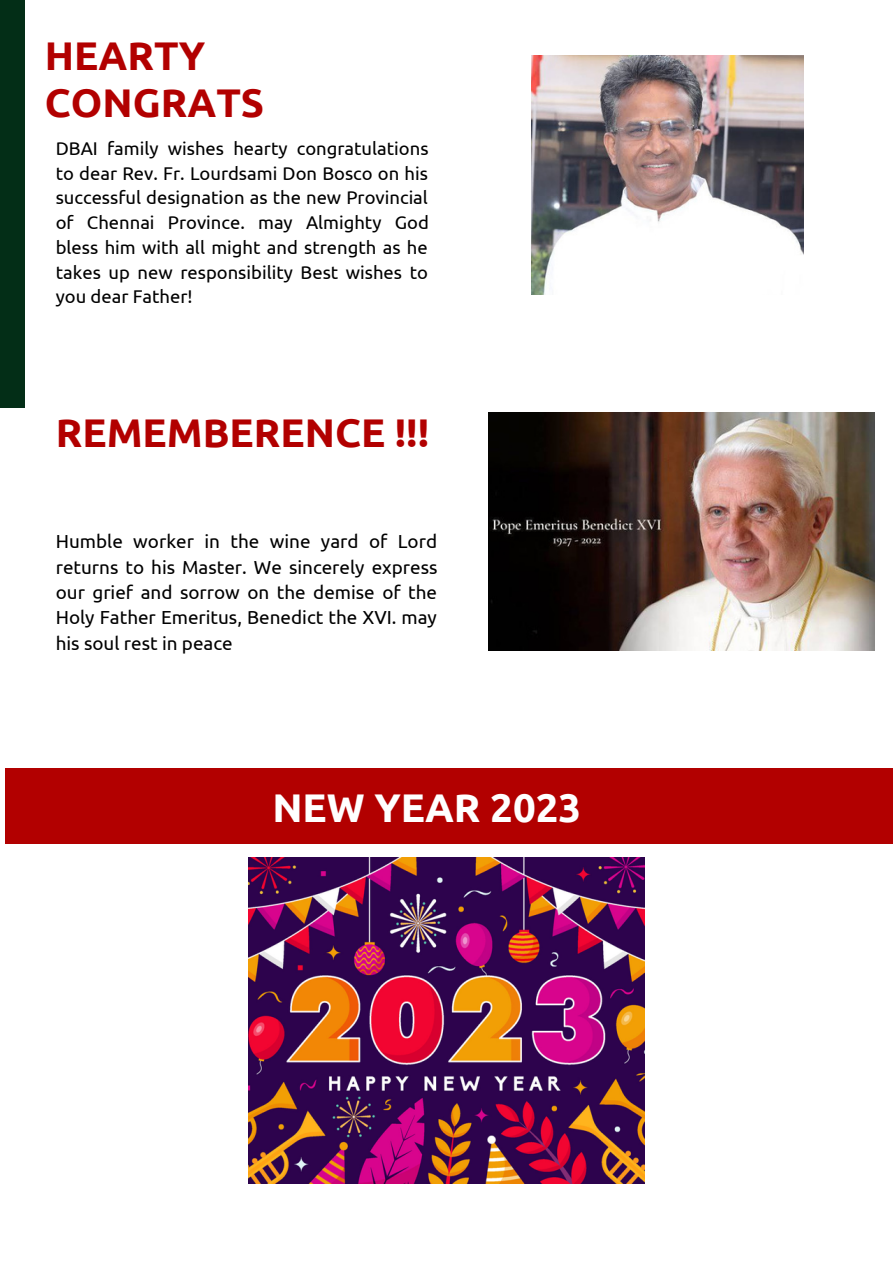
<style>
.page{position:relative;width:893px;height:1264px;background:#fff}
.page>*{position:absolute;margin:0;border:0;box-sizing:border-box;transform-origin:0 0}
.t1{font:700 40.05px/47.2px "Ubuntu";color:#b20000}
.t2{font:700 40.05px "Ubuntu";color:#fff}
.t3{font:18.9px/25.3px "Ubuntu";color:#000;text-align:justify}
.t4{font:18.45px/24.8px "Ubuntu";color:#000;text-align:justify}
</style>
<div class="page">
<div style="left:6px;top:767px;width:886px;height:76px;background:#b20000"></div>
<div style="left:0;top:0;width:25px;height:407px;background:#032e17"></div>
<img style="left:531px;top:56px;width:272px;height:238px">
<img style="left:488px;top:412px;width:386px;height:238px">
<img style="left:249px;top:857px;width:395px;height:326px">
<h1 class="t1" style="left:45px;top:32px;width:221px">HEARTY<br>CONGRATS</h1>
<p class="t4" style="left:56px;top:136px;width:374px">DBAI family wishes hearty congratulations to dear Rev. Fr. Lourdsami Don Bosco on his successful designation as the new Provincial of Chennai Province. may Almighty God bless him with all might and strength as he takes up new responsibility Best wishes to you dear Father!</p>
<h1 class="t1" style="left:56px;top:408px;width:375px">REMEMBERENCE !!!</h1>
<p class="t3" style="left:56px;top:528px;width:383px">Humble worker in the wine yard of Lord returns to his Master. We sincerely express our grief and sorrow on the demise of the Holy Father Emeritus, Benedict the XVI. may his soul rest in peace</p>
<h1 class="t2" style="left:272px;top:785px;width:310px">NEW YEAR 2023</h1>
</div>
